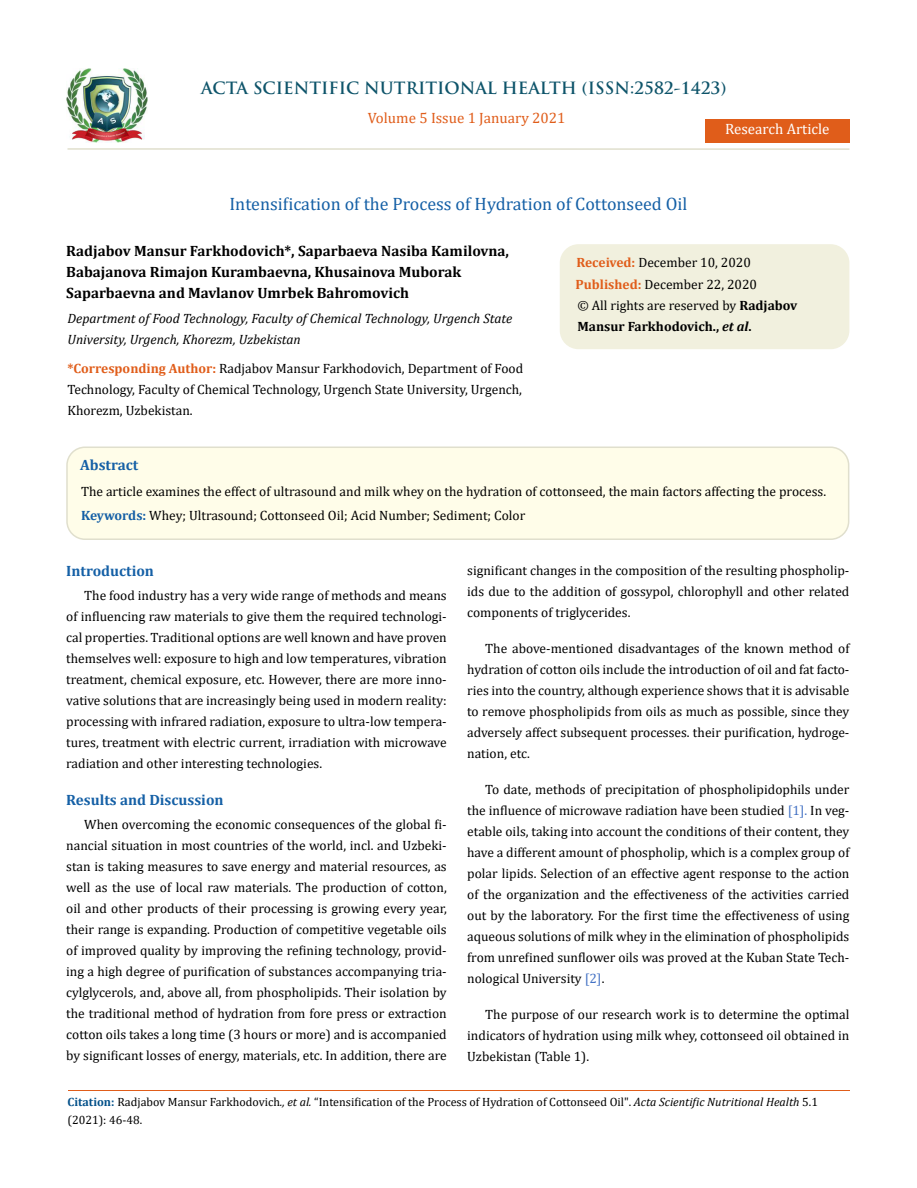
<style>
.page{position:relative;width:917px;height:1188px;background:#fff}
.page>*{position:absolute;margin:0;border:0;box-sizing:border-box;transform-origin:0 0}
.t1{font:18px "Cambria";color:#1560a6}
.t2{font:700 16.5px "Trajan Pro";color:#0e546a}
.t3{font:700 15px/21px "Cambria";color:#000}
.t4{font:700 15px "Cambria";color:#1560a6}
.t5{font:15px "Cambria";color:#e05d1a}
.t6{font:15px "Cambria";color:#fff}
.t7{font:13.5px/21px "Cambria";color:#000;text-align:justify}
.t8{font:italic 13.5px/21px "Cambria";color:#000}
.t9{font:12px/18px "Cambria";color:#000}
.s1{font-weight:700;color:#e05d1a}
.s2{font-weight:700}
.s3{font-weight:700;font-style:italic}
.s4{font-weight:700;color:#1560a6}
.s5{color:#4472c4}
.s6{font-weight:700;color:#035089}
.s7{font-style:italic}
</style>
<div class="page">
<img style="left:67px;top:68px;width:80px;height:74px">
<div style="left:705px;top:119px;width:144px;height:23px;background:#e05d1a"></div>
<div style="left:560px;top:245px;width:288px;height:103px;background:#f1f0de;border-radius:18px"></div>
<div style="left:559px;top:244px;width:290px;height:105px;border:2px solid #f1f0de;border-radius:18px"></div>
<div style="left:67px;top:447px;width:781px;height:92px;background:#fffde9;border-radius:18px"></div>
<div style="left:66px;top:447px;width:783px;height:93px;border:2px solid #e0dfcd;border-radius:18px"></div>
<hr style="left:67px;top:148px;width:782px;height:2px;background:#e0dfcd">
<hr style="left:68px;top:1091px;width:781px;height:1px;background:#e05d1a">
<p class="t2" style="left:201px;top:77px;width:527px">ACTA SCIENTIFIC NUTRITIONAL HEALTH (ISSN:2582-1423)</p>
<p class="t5" style="left:368px;top:109px;width:199px">Volume 5 Issue 1 January 2021</p>
<p class="t6" style="left:725px;top:120px;width:106px">Research Article</p>
<h1 class="t1" style="left:229px;top:193px;width:459px">Intensification of the Process of Hydration of Cottonseed Oil</h1>
<p class="t3" style="left:66px;top:240px;width:444px">Radjabov Mansur Farkhodovich*, Saparbaeva Nasiba Kamilovna,<br>Babajanova Rimajon Kurambaevna, Khusainova Muborak<br>Saparbaevna and Mavlanov Umrbek Bahromovich</p>
<p class="t8" style="left:67px;top:307px;width:446px">Department of Food Technology, Faculty of Chemical Technology, Urgench State<br>University, Urgench, Khorezm, Uzbekistan</p>
<p class="t7" style="left:67px;top:358px;width:457px"><span class="s1">*Corresponding Author:</span> Radjabov Mansur Farkhodovich, Department of Food Technology, Faculty of Chemical Technology, Urgench State University, Urgench, Khorezm, Uzbekistan.</p>
<p class="t7" style="left:575px;top:252px;width:223px;line-height:21.5px;text-align:left"><span class="s1">Received:</span> December 10, 2020<br><span class="s1">Published:</span> December 22, 2020<br>© All rights are reserved by <span class="s2">Radjabov<br>Mansur Farkhodovich.,</span> <span class="s3">et al</span><span class="s2">.</span></p>
<p class="t4" style="left:80px;top:455px;width:60px">Abstract</p>
<p class="t7" style="left:81px;top:479px;width:746px;line-height:24px">The article examines the effect of ultrasound and milk whey on the hydration of cottonseed, the main factors affecting the process.<br><span class="s4">Keywords:</span> Whey; Ultrasound; Cottonseed Oil; Acid Number; Sediment; Color</p>
<p class="t7" style="left:467px;top:559px;width:384px">significant changes in the composition of the resulting phospholip&shy;ids due to the addition of gossypol, chlorophyll and other related components of triglycerides.</p>
<p class="t7" style="left:467px;top:637px;width:384px;text-indent:18px">The above-mentioned disadvantages of the known method of hydration of cotton oils include the introduction of oil and fat facto&shy;ries into the country, although experience shows that it is advisable to remove phospholipids from oils as much as possible, since they adversely affect subsequent processes. their purification, hydroge&shy;nation, etc.</p>
<p class="t7" style="left:467px;top:778px;width:384px;text-indent:18px">To date, methods of precipitation of phospholipidophils under the influence of microwave radiation have been studied <span class="s5">[1].</span> In veg&shy;etable oils, taking into account the conditions of their content, they have a different amount of phospholip, which is a complex group of polar lipids. Selection of an effective agent response to the action of the organization and the effectiveness of the activities carried out by the laboratory. For the first time the effectiveness of using aqueous solutions of milk whey in the elimination of phospholipids from unrefined sunflower oils was proved at the Kuban State Tech&shy;nological University <span class="s5">[2]</span>.</p>
<p class="t7" style="left:467px;top:1004px;width:384px;text-indent:18px">The purpose of our research work is to determine the optimal indicators of hydration using milk whey, cottonseed oil obtained in Uzbekistan (Table 1).</p>
<p class="t9" style="left:68px;top:1092px;width:752px"><span class="s6">Citation:</span> Radjabov Mansur Farkhodovich<span class="s7">., et al.</span> “Intensification of the Process of Hydration of Cottonseed Oil". <span class="s7">Acta Scientific Nutritional Health</span> 5.1 (2021): 46-48.</p>
<p class="t4" style="left:66px;top:560px;width:89px">Introduction</p>
<p class="t7" style="left:66px;top:585px;width:382px;text-indent:18px">The food industry has a very wide range of methods and means of influencing raw materials to give them the required technologi&shy;cal properties. Traditional options are well known and have proven themselves well: exposure to high and low temperatures, vibration treatment, chemical exposure, etc. However, there are more inno&shy;vative solutions that are increasingly being used in modern reality: processing with infrared radiation, exposure to ultra-low tempera&shy;tures, treatment with electric current, irradiation with microwave radiation and other interesting technologies.</p>
<p class="t4" style="left:66px;top:789px;width:159px">Results and Discussion</p>
<p class="t7" style="left:66px;top:814px;width:382px;text-indent:18px">When overcoming the economic consequences of the global fi&shy;nancial situation in most countries of the world, incl. and Uzbeki&shy;stan is taking measures to save energy and material resources, as well as the use of local raw materials. The production of cotton, oil and other products of their processing is growing every year, their range is expanding. Production of competitive vegetable oils of improved quality by improving the refining technology, provid&shy;ing a high degree of purification of substances accompanying tria&shy;cylglycerols, and, above all, from phospholipids. Their isolation by the traditional method of hydration from fore press or extraction cotton oils takes a long time (3 hours or more) and is accompanied by significant losses of energy, materials, etc. In addition, there are</p>
</div>
